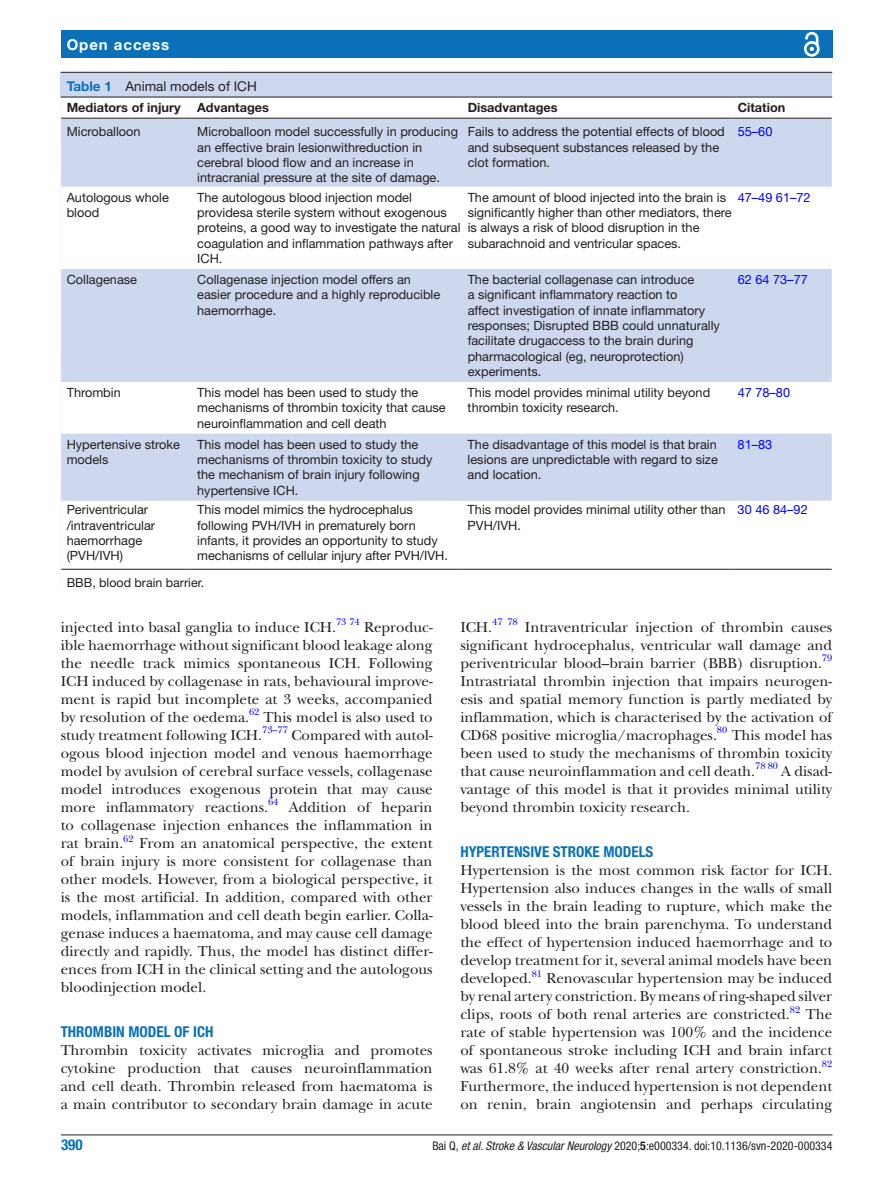
<style>
.page{position:relative;width:893px;height:1191px;background:#fff}
.page>*{position:absolute;margin:0;border:0;box-sizing:border-box;transform-origin:0 0}
.t1{font:15px/18px "New Baskerville";color:#231f20;text-align:justify}
.t2{font:700 condensed 15px "Helvetica Neue LT Std";color:#0a71b9}
.t3{font:700 15px "Helvetica Neue LT Std";letter-spacing:.065em;color:#fff}
.t4{font:13.5px "Helvetica Neue LT Std";color:#231f20}
.t5{font:12.75px/15.3px "Helvetica Neue LT Std";color:#231f20}
.t6{font:700 12.75px "Helvetica Neue LT Std";color:#231f20}
.t7{font:12.75px "Helvetica Neue LT Std";color:#00f}
.t8{font:12.45px "Helvetica Neue LT Std";color:#231f20}
.t9{font:condensed 12px "Helvetica Neue LT Std";color:#231f20}
.t10{font:9.9px "New Baskerville";color:#00f}
.s1{font-weight:700;color:#0a71b9}
.s2{font-style:italic}
.s3{font-weight:700}
</style>
<div class="page">
<hr style="left:61px;top:1134px;width:771px;height:1px;background:#231f20">
<div style="left:61px;top:31px;width:771px;height:27px;background:#0a71b9"></div>
<svg style="left:804px;top:31px;width:16px;height:26px"></svg>
<div style="left:61px;top:73px;width:771px;height:514px;background:#cdd7ee"></div>
<hr style="left:61px;top:72px;width:771px;height:1px;background:#231f20">
<svg style="left:61px;top:98px;width:771px;height:489px"></svg>
<hr style="left:61px;top:97px;width:130px;height:1px;background:#231f20">
<hr style="left:61px;top:118px;width:130px;height:1px;background:#231f20">
<hr style="left:191px;top:97px;width:271px;height:1px;background:#231f20">
<hr style="left:191px;top:118px;width:271px;height:1px;background:#231f20">
<hr style="left:462px;top:97px;width:270px;height:1px;background:#231f20">
<hr style="left:462px;top:118px;width:270px;height:1px;background:#231f20">
<hr style="left:732px;top:97px;width:100px;height:1px;background:#231f20">
<hr style="left:732px;top:118px;width:100px;height:1px;background:#231f20">
<hr style="left:61px;top:569px;width:130px;height:1px;background:#231f20">
<hr style="left:191px;top:569px;width:271px;height:1px;background:#231f20">
<hr style="left:462px;top:569px;width:270px;height:1px;background:#231f20">
<hr style="left:732px;top:569px;width:100px;height:1px;background:#231f20">
<hr style="left:67px;top:586px;width:765px;height:2px;background:#fff">
<p class="t3" style="left:67px;top:35px;width:104px">Open access</p>
<p class="t4" style="left:67px;top:78px;width:192px"><span class="s1">Table 1</span> Animal models of ICH</p>
<p class="t6" style="left:67px;top:100px;width:116px">Mediators of injury</p>
<p class="t6" style="left:197px;top:100px;width:73px">Advantages</p>
<p class="t6" style="left:468px;top:100px;width:91px">Disadvantages</p>
<p class="t6" style="left:738px;top:100px;width:49px">Citation</p>
<p class="t5" style="left:67px;top:124px;width:75px">Microballoon</p>
<p class="t5" style="left:197px;top:124px;width:262px">Microballoon model successfully in producing an effective brain lesionwithreduction in cerebral blood flow and an increase in intracranial pressure at the site of damage.</p>
<p class="t5" style="left:468px;top:124px;width:259px">Fails to address the potential effects of blood and subsequent substances released by the clot formation.</p>
<p class="t7" style="left:738px;top:124px;width:36px">55–60</p>
<p class="t5" style="left:67px;top:189px;width:104px">Autologous whole blood</p>
<p class="t5" style="left:197px;top:189px;width:265px">The autologous blood injection model providesa sterile system without exogenous proteins, a good way to investigate the natural coagulation and inflammation pathways after ICH.</p>
<p class="t5" style="left:468px;top:189px;width:266px">The amount of blood injected into the brain is significantly higher than other mediators, there is always a risk of blood disruption in the subarachnoid and ventricular spaces.</p>
<p class="t7" style="left:738px;top:190px;width:75px">47–49 61–72</p>
<p class="t5" style="left:67px;top:272px;width:72px">Collagenase</p>
<p class="t5" style="left:197px;top:272px;width:245px">Collagenase injection model offers an easier procedure and a highly reproducible haemorrhage.</p>
<p class="t5" style="left:468px;top:272px;width:254px">The bacterial collagenase can introduce<br>a significant inflammatory reaction to<br>affect investigation of innate inflammatory responses; Disrupted BBB could unnaturally facilitate drugaccess to the brain during pharmacological (eg, neuroprotection) experiments.</p>
<p class="t7" style="left:738px;top:272px;width:72px">62 64 73–77</p>
<p class="t5" style="left:67px;top:385px;width:56px">Thrombin</p>
<p class="t5" style="left:197px;top:385px;width:250px">This model has been used to study the mechanisms of thrombin toxicity that cause neuroinflammation and cell death</p>
<p class="t5" style="left:468px;top:385px;width:244px">This model provides minimal utility beyond thrombin toxicity research.</p>
<p class="t7" style="left:738px;top:385px;width:54px">47 78–80</p>
<p class="t5" style="left:67px;top:436px;width:115px">Hypertensive stroke models</p>
<p class="t5" style="left:197px;top:436px;width:237px">This model has been used to study the mechanisms of thrombin toxicity to study the mechanism of brain injury following hypertensive ICH.</p>
<p class="t5" style="left:468px;top:436px;width:252px;text-align:justify">The disadvantage of this model is that brain lesions are unpredictable with regard to size and location.</p>
<p class="t7" style="left:738px;top:436px;width:36px">81–83</p>
<p class="t5" style="left:67px;top:502px;width:90px">Periventricular /intraventricular haemorrhage (PVH/IVH)</p>
<p class="t5" style="left:197px;top:502px;width:252px">This model mimics the hydrocephalus following PVH/IVH in prematurely born infants, it provides an opportunity to study mechanisms of cellular injury after PVH/IVH.</p>
<p class="t5" style="left:468px;top:502px;width:259px">This model provides minimal utility other than<br>PVH/IVH.</p>
<p class="t7" style="left:738px;top:502px;width:72px">30 46 84–92</p>
<p class="t8" style="left:67px;top:575px;width:139px">BBB, blood brain barrier.</p>
<p class="t1" style="left:61px;top:618px;width:277px">injected into basal ganglia to induce ICH.</p>
<p class="t10" style="left:336px;top:616px;width:25px">73 74</p>
<p class="t1" style="left:61px;top:618px;width:373px;text-indent:303px">Reproduc&shy;ible haemorrhage without significant blood leakage along the needle track mimics spontaneous ICH. Following ICH induced by collagenase in rats, behavioural improve&shy;ment is rapid but incomplete at 3 weeks, accompanied by resolution of the oedema.</p>
<p class="t10" style="left:492px;top:616px;width:27px">47 78</p>
<p class="t1" style="left:460px;top:618px;width:373px;text-indent:65px">Intraventricular injection of thrombin causes significant hydrocephalus, ventricular wall damage and periventricular blood–brain barrier (BBB) disruption.</p>
<p class="t1" style="left:460px;top:618px;width:33px">ICH.</p>
<p class="t10" style="left:822px;top:652px;width:12px">79</p>
<p class="t1" style="left:460px;top:672px;width:373px">Intrastriatal thrombin injection that impairs neurogen&shy;esis and spatial memory function is partly mediated by inflammation, which is characterised by the activation of CD68 positive microglia/macrophages.</p>
<p class="t10" style="left:249px;top:706px;width:12px">62</p>
<p class="t1" style="left:264px;top:708px;width:171px">This model is also used to</p>
<p class="t1" style="left:61px;top:726px;width:203px">study treatment following ICH.</p>
<p class="t10" style="left:262px;top:724px;width:27px">73–77</p>
<p class="t1" style="left:61px;top:726px;width:373px;text-indent:231px">Compared with autol&shy;ogous blood injection model and venous haemorrhage model by avulsion of cerebral surface vessels, collagenase model introduces exogenous protein that may cause more inflammatory reactions.</p>
<p class="t10" style="left:717px;top:724px;width:12px">80</p>
<p class="t1" style="left:460px;top:726px;width:373px;text-indent:271px">This model has been used to study the mechanisms of thrombin toxicity that cause neuroinflammation and cell death.</p>
<p class="t10" style="left:755px;top:760px;width:24px">78 80</p>
<p class="t1" style="left:460px;top:762px;width:373px;text-indent:321px">A disad&shy;vantage of this model is that it provides minimal utility beyond thrombin toxicity research.</p>
<p class="t2" style="left:460px;top:843px;width:195px">HYPERTENSIVE STROKE MODELS</p>
<p class="t1" style="left:460px;top:861px;width:373px">Hypertension is the most common risk factor for ICH.<br>Hypertension also induces changes in the walls of small vessels in the brain leading to rupture, which make the blood bleed into the brain parenchyma. To understand the effect of hypertension induced haemorrhage and to develop treatment for it, several animal models have been developed.<sup>81</sup> Renovascular hypertension may be induced by renal artery constriction. By means of ring-shaped silver clips, roots of both renal arteries are constricted.</p>
<p class="t10" style="left:268px;top:796px;width:12px">64</p>
<p class="t1" style="left:61px;top:798px;width:373px;text-indent:228px">Addition of heparin to collagenase injection enhances the inflammation in rat brain.<sup>62</sup> From an anatomical perspective, the extent of brain injury is more consistent for collagenase than other models. However, from a biological perspective, it is the most artificial. In addition, compared with other models, inflammation and cell death begin earlier. Colla&shy;genase induces a haematoma, and may cause cell damage directly and rapidly. Thus, the model has distinct differ&shy;ences from ICH in the clinical setting and the autologous bloodinjection model.</p>
<p class="t2" style="left:61px;top:1023px;width:154px">THROMBIN MODEL OF ICH</p>
<p class="t1" style="left:61px;top:1041px;width:373px">Thrombin toxicity activates microglia and promotes cytokine production that causes neuroinflammation and cell death. Thrombin released from haematoma is a main contributor to secondary brain damage in acute</p>
<p class="t10" style="left:790px;top:1003px;width:12px">82</p>
<p class="t1" style="left:460px;top:1005px;width:373px;text-indent:345px">The rate of stable hypertension was 100% and the incidence of spontaneous stroke including ICH and brain infarct was 61.8% at 40 weeks after renal artery constriction.</p>
<p class="t10" style="left:822px;top:1057px;width:12px">82</p>
<p class="t1" style="left:460px;top:1077px;width:373px">Furthermore, the induced hypertension is not dependent on renin, brain angiotensin and perhaps circulating</p>
<p class="t2" style="left:61px;top:1135px;width:23px">390</p>
<p class="t9" style="left:432px;top:1138px;width:402px">Bai Q, <span class="s2">et al</span>. <span class="s2">Stroke &amp; Vascular Neurology</span> 2020;<span class="s3">5</span>:e000334. doi:10.1136/svn-2020-000334</p>
</div>
